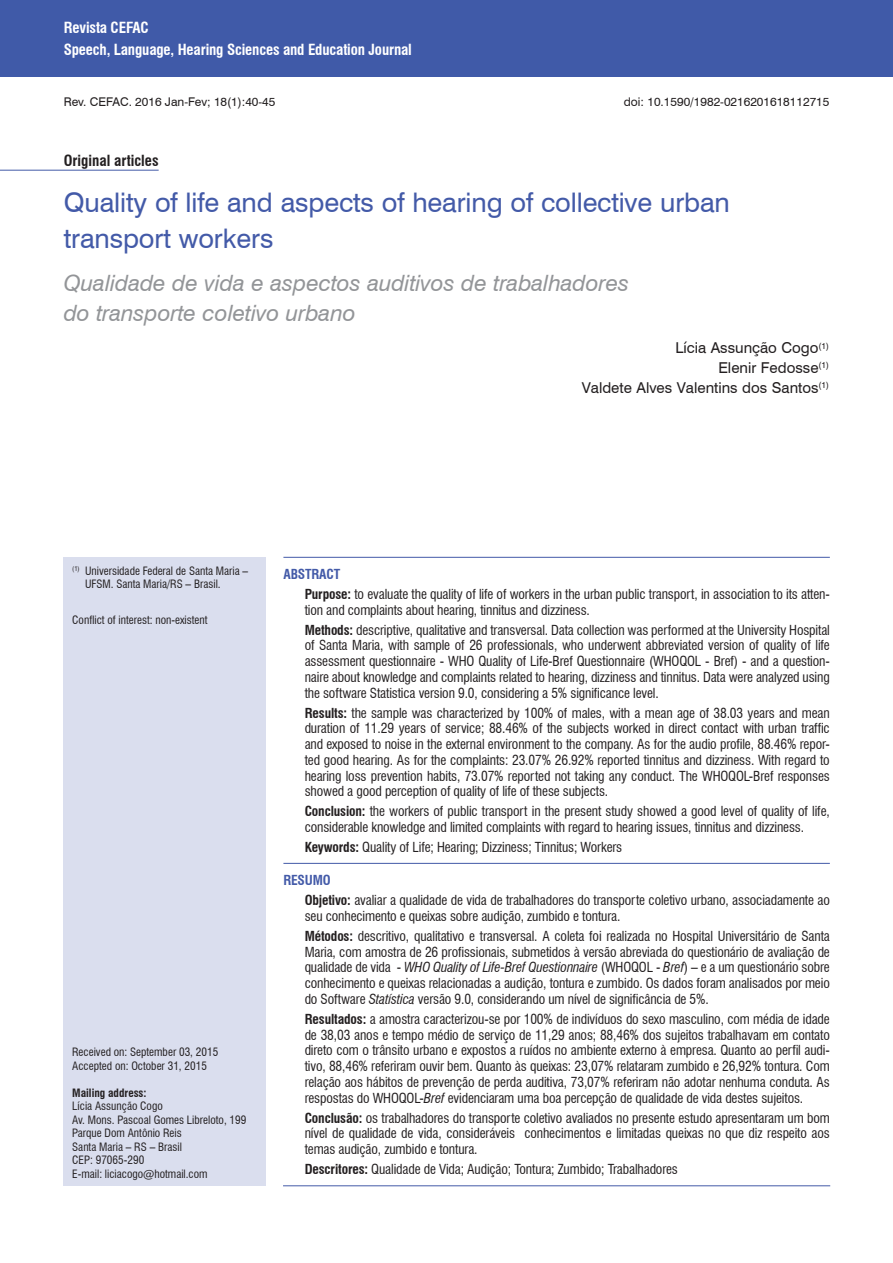
<style>
.page{position:relative;width:893px;height:1263px;background:#fff}
.page>*{position:absolute;margin:0;border:0;box-sizing:border-box;transform-origin:0 0}
.Titulo{font:27px/36px "Swiss 721 BT";letter-spacing:-.005em;color:#435aa8}
.Titulo_ingles{font:italic 22.5px/30px "Swiss 721 BT";letter-spacing:-.005em;color:#939598}
.Autor{font:15px "Swiss 721 BT";color:#231f20}
.Resumo{font:700 condensed 15px "Swiss 721 BT";letter-spacing:-.01em;color:#fff}
.Tipo_de_artigo{font:700 condensed 15px "Swiss 721 BT";color:#231f20}
.Resumo-2{font:condensed 13.5px/15.8px "Swiss 721 BT";letter-spacing:-.01em;color:#231f20;text-align:justify}
.Resumo_título{font:700 condensed 13.5px "Swiss 721 BT";letter-spacing:-.01em;color:#435aa8}
.Notas{font:12px "Swiss 721 BT";color:#231f20}
.Legenda_bibliográfi{font:12px "Swiss 721 BT";color:#231f20}
.Endereço{font:condensed 11.25px "Swiss 721 BT";color:#231f20}
.Notas-2{font:condensed 11.25px/13.5px "Swiss 721 BT";color:#231f20}
.Endereço-2{font:700 condensed 11.25px "Swiss 721 BT";color:#231f20}
.s1{font-weight:700}
.s2{font-style:italic}
</style>
<div class="page">
<div style="left:64px;top:558px;width:202px;height:628px;background:#dadeee"></div>
<hr style="left:283px;top:557px;width:547px;height:1px;background:#435aa8">
<hr style="left:283px;top:863px;width:547px;height:1px;background:#435aa8">
<hr style="left:283px;top:1185px;width:547px;height:1px;background:#435aa8">
<div style="left:0;top:0;width:893px;height:77px;background:#405aa8"></div>
<hr style="left:0;top:170px;width:159px;height:1px;background:#435aa8">
<p class="Resumo" style="left:64px;top:18px;width:87px">Revista CEFAC</p>
<p class="Resumo" style="left:64px;top:41px;width:350px">Speech, Language, Hearing Sciences and Education Journal</p>
<p class="Legenda_bibliográfi" style="left:64px;top:93px;width:213px">Rev. CEFAC. 2016 Jan-Fev; 18(1):40-45</p>
<p class="Tipo_de_artigo" style="left:64px;top:152px;width:96px">Original articles</p>
<p class="Notas" style="left:624px;top:93px;width:207px">doi: 10.1590/1982-0216201618112715</p>
<p class="Titulo" style="left:64px;top:184px;width:668px">Quality of life and aspects of hearing of collective urban transport workers</p>
<p class="Titulo_ingles" style="left:64px;top:268px;width:567px">Qualidade de vida e aspectos auditivos de trabalhadores do transporte coletivo urbano</p>
<p class="Autor" style="left:675px;top:338px;width:155px">Lícia Assunção Cogo<sup>(1)</sup></p>
<p class="Autor" style="left:718px;top:357px;width:112px">Elenir Fedosse<sup>(1)</sup></p>
<p class="Autor" style="left:582px;top:377px;width:249px">Valdete Alves Valentins dos Santos<sup>(1)</sup></p>
<p class="Notas-2" style="left:85px;top:564px;width:165px;text-indent:-13px"><sup>(1)</sup> Universidade Federal de Santa Maria –<br>UFSM. Santa Maria/RS – Brasil.</p>
<p class="Notas-2" style="left:72px;top:613px;width:137px">Conflict of interest: non-existent</p>
<p class="Endereço" style="left:72px;top:1045px;width:148px">Received on: September 03, 2015</p>
<p class="Endereço" style="left:72px;top:1059px;width:136px">Accepted on: October 31, 2015</p>
<p class="Endereço-2" style="left:72px;top:1086px;width:76px">Mailing address:</p>
<p class="Endereço" style="left:72px;top:1099px;width:92px">Lícia Assunção Cogo</p>
<p class="Endereço" style="left:72px;top:1113px;width:176px">Av. Mons. Pascoal Gomes Libreloto, 199</p>
<p class="Endereço" style="left:72px;top:1126px;width:111px">Parque Dom Antônio Reis</p>
<p class="Endereço" style="left:72px;top:1140px;width:111px">Santa Maria – RS – Brasil</p>
<p class="Endereço" style="left:72px;top:1153px;width:73px">CEP: 97065-290</p>
<p class="Endereço" style="left:72px;top:1167px;width:137px">E-mail: liciacogo@hotmail.com</p>
<p class="Resumo_título" style="left:283px;top:566px;width:58px">ABSTRACT</p>
<p class="Resumo-2" style="left:305px;top:586px;width:527px"><span class="s1">Purpose:</span> to evaluate the quality of life of workers in the urban public transport, in association to its atten&shy;tion and complaints about hearing, tinnitus and dizziness.</p>
<p class="Resumo-2" style="left:305px;top:622px;width:527px"><span class="s1">Methods:</span> descriptive, qualitative and transversal. Data collection was performed at the University Hospital of Santa Maria, with sample of 26 professionals, who underwent abbreviated version of quality of life assessment questionnaire - WHO Quality of Life-Bref Questionnaire (WHOQOL - Bref) - and a question&shy;naire about knowledge and complaints related to hearing, dizziness and tinnitus. Data were analyzed using the software Statistica version 9.0, considering a 5% significance level.</p>
<p class="Resumo-2" style="left:305px;top:705px;width:527px"><span class="s1">Results:</span> the sample was characterized by 100% of males, with a mean age of 38.03 years and mean duration of 11.29 years of service; 88.46% of the subjects worked in direct contact with urban traffic and exposed to noise in the external environment to the company. As for the audio profile, 88.46% repor&shy;ted good hearing. As for the complaints: 23.07% 26.92% reported tinnitus and dizziness. With regard to hearing loss prevention habits, 73.07% reported not taking any conduct. The WHOQOL-Bref responses showed a good perception of quality of life of these subjects.</p>
<p class="Resumo-2" style="left:305px;top:804px;width:527px"><span class="s1">Conclusion:</span> the workers of public transport in the present study showed a good level of quality of life, considerable knowledge and limited complaints with regard to hearing issues, tinnitus and dizziness.</p>
<p class="Resumo-2" style="left:305px;top:839px;width:319px"><span class="s1">Keywords:</span> Quality of Life; Hearing; Dizziness; Tinnitus; Workers</p>
<p class="Resumo_título" style="left:283px;top:872px;width:49px">RESUMO</p>
<p class="Resumo-2" style="left:305px;top:892px;width:527px"><span class="s1">Objetivo:</span> avaliar a qualidade de vida de trabalhadores do transporte coletivo urbano, associadamente ao seu conhecimento e queixas sobre audição, zumbido e tontura.</p>
<p class="Resumo-2" style="left:305px;top:928px;width:527px"><span class="s1">Métodos:</span> descritivo, qualitativo e transversal. A coleta foi realizada no Hospital Universitário de Santa Maria, com amostra de 26 profissionais, submetidos à versão abreviada do questionário de avaliação de qualidade de vida - <span class="s2">WHO Quality of Life-Bref Questionnaire</span> (WHOQOL - <span class="s2">Bref</span>) – e a um questionário sobre conhecimento e queixas relacionadas a audição, tontura e zumbido. Os dados foram analisados por meio do Software <span class="s2">Statística</span> versão 9.0, considerando um nível de significância de 5%.</p>
<p class="Resumo-2" style="left:305px;top:1011px;width:527px"><span class="s1">Resultados:</span> a amostra caracterizou-se por 100% de indivíduos do sexo masculino, com média de idade de 38,03 anos e tempo médio de serviço de 11,29 anos; 88,46% dos sujeitos trabalhavam em contato direto com o trânsito urbano e expostos a ruídos no ambiente externo à empresa. Quanto ao perfil audi&shy;tivo, 88,46% referiram ouvir bem. Quanto às queixas: 23,07% relataram zumbido e 26,92% tontura. Com relação aos hábitos de prevenção de perda auditiva, 73,07% referiram não adotar nenhuma conduta. As respostas do WHOQOL-<span class="s2">Bref</span> evidenciaram uma boa percepção de qualidade de vida destes sujeitos.</p>
<p class="Resumo-2" style="left:305px;top:1110px;width:527px"><span class="s1">Conclusão:</span> os trabalhadores do transporte coletivo avaliados no presente estudo apresentaram um bom nível de qualidade de vida, consideráveis conhecimentos e limitadas queixas no que diz respeito aos temas audição, zumbido e tontura.</p>
<p class="Resumo-2" style="left:305px;top:1161px;width:375px"><span class="s1">Descritores:</span> Qualidade de Vida; Audição; Tontura; Zumbido; Trabalhadores</p>
</div>
